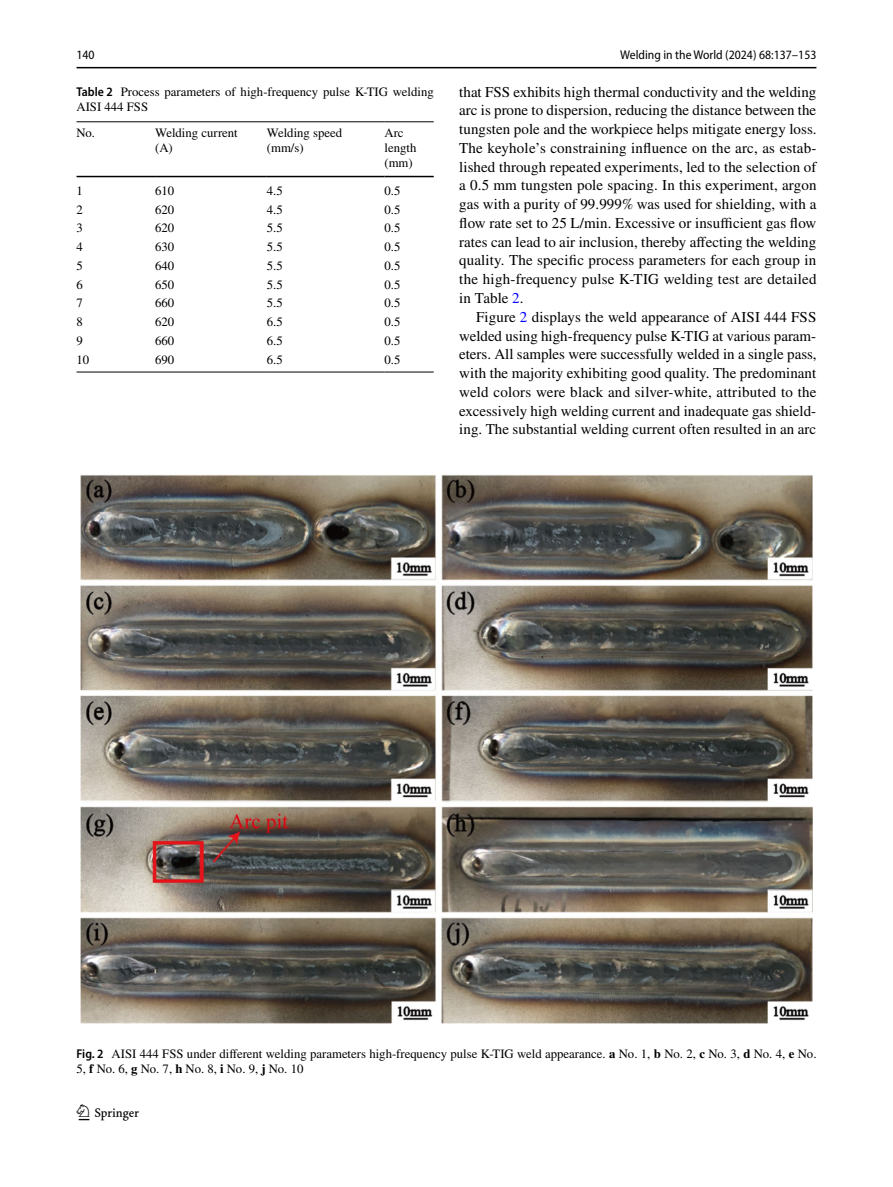
<style>
.page{position:relative;width:893px;height:1187px;background:#fff}
.page>*{position:absolute;margin:0;border:0;box-sizing:border-box;transform-origin:0 0}
.t1{font:22.5px "Springnew Regular 2";color:#000}
.t2{font:15px/18.8px "STIX";letter-spacing:.005em;color:#000;text-align:justify}
.t3{font:12.75px/15px "STIX";color:#000}
.t4{font:semi-condensed 12.75px "Myriad Pro";color:#000}
.s1{font-family:"Myriad Pro";font-weight:600;font-stretch:semi-condensed}
.s2{color:#00f}
.s3{font-weight:700}
</style>
<div class="page">
<hr style="left:77px;top:67px;width:739px;height:1px;background:#000">
<hr style="left:77px;top:121px;width:78px;height:1px;background:#000">
<hr style="left:77px;top:176px;width:78px;height:1px;background:#000">
<hr style="left:155px;top:121px;width:112px;height:1px;background:#000">
<hr style="left:155px;top:176px;width:112px;height:1px;background:#000">
<hr style="left:267px;top:121px;width:117px;height:1px;background:#000">
<hr style="left:267px;top:176px;width:117px;height:1px;background:#000">
<hr style="left:384px;top:121px;width:50px;height:1px;background:#000">
<hr style="left:384px;top:176px;width:50px;height:1px;background:#000">
<hr style="left:77px;top:371px;width:78px;height:1px;background:#000">
<hr style="left:155px;top:371px;width:112px;height:1px;background:#000">
<hr style="left:267px;top:371px;width:117px;height:1px;background:#000">
<hr style="left:384px;top:371px;width:50px;height:1px;background:#000">
<img style="left:81px;top:474px;width:731px;height:549px">
<p class="t4" style="left:77px;top:48px;width:20px">140</p>
<p class="t4" style="left:620px;top:48px;width:198px">Welding in the World (2024) 68:137–153</p>
<p class="t3" style="left:77px;top:85px;width:359px"><span class="s1">Table 2</span> Process parameters of high-frequency pulse K-TIG welding<br>AISI 444 FSS</p>
<p class="t3" style="left:77px;top:126px;width:20px">No.</p>
<p class="t3" style="left:155px;top:126px;width:84px">Welding current (A)</p>
<p class="t3" style="left:267px;top:126px;width:77px">Welding speed (mm/s)</p>
<p class="t3" style="left:384px;top:126px;width:33px">Arc length (mm)</p>
<p class="t3" style="left:77px;top:184px;width:8px">1</p>
<p class="t3" style="left:155px;top:184px;width:21px">610</p>
<p class="t3" style="left:267px;top:184px;width:17px">4.5</p>
<p class="t3" style="left:384px;top:184px;width:17px">0.5</p>
<p class="t3" style="left:77px;top:203px;width:8px">2</p>
<p class="t3" style="left:155px;top:203px;width:21px">620</p>
<p class="t3" style="left:267px;top:203px;width:17px">4.5</p>
<p class="t3" style="left:384px;top:203px;width:17px">0.5</p>
<p class="t3" style="left:77px;top:221px;width:8px">3</p>
<p class="t3" style="left:155px;top:221px;width:21px">620</p>
<p class="t3" style="left:267px;top:221px;width:17px">5.5</p>
<p class="t3" style="left:384px;top:221px;width:17px">0.5</p>
<p class="t3" style="left:77px;top:240px;width:8px">4</p>
<p class="t3" style="left:155px;top:240px;width:21px">630</p>
<p class="t3" style="left:267px;top:240px;width:17px">5.5</p>
<p class="t3" style="left:384px;top:240px;width:17px">0.5</p>
<p class="t3" style="left:77px;top:259px;width:8px">5</p>
<p class="t3" style="left:155px;top:259px;width:21px">640</p>
<p class="t3" style="left:267px;top:259px;width:17px">5.5</p>
<p class="t3" style="left:384px;top:259px;width:17px">0.5</p>
<p class="t3" style="left:77px;top:277px;width:8px">6</p>
<p class="t3" style="left:155px;top:277px;width:21px">650</p>
<p class="t3" style="left:267px;top:277px;width:17px">5.5</p>
<p class="t3" style="left:384px;top:277px;width:17px">0.5</p>
<p class="t3" style="left:77px;top:296px;width:8px">7</p>
<p class="t3" style="left:155px;top:296px;width:21px">660</p>
<p class="t3" style="left:267px;top:296px;width:17px">5.5</p>
<p class="t3" style="left:384px;top:296px;width:17px">0.5</p>
<p class="t3" style="left:77px;top:315px;width:8px">8</p>
<p class="t3" style="left:155px;top:315px;width:21px">620</p>
<p class="t3" style="left:267px;top:315px;width:17px">6.5</p>
<p class="t3" style="left:384px;top:315px;width:17px">0.5</p>
<p class="t3" style="left:77px;top:334px;width:8px">9</p>
<p class="t3" style="left:155px;top:334px;width:21px">660</p>
<p class="t3" style="left:267px;top:334px;width:17px">6.5</p>
<p class="t3" style="left:384px;top:334px;width:17px">0.5</p>
<p class="t3" style="left:77px;top:352px;width:14px">10</p>
<p class="t3" style="left:155px;top:352px;width:21px">690</p>
<p class="t3" style="left:267px;top:352px;width:17px">6.5</p>
<p class="t3" style="left:384px;top:352px;width:17px">0.5</p>
<p class="t2" style="left:459px;top:83px;width:359px">that FSS exhibits high thermal conductivity and the welding arc is prone to dispersion, reducing the distance between the tungsten pole and the workpiece helps mitigate energy loss.<br>The keyhole’s constraining influence on the arc, as estab&shy;lished through repeated experiments, led to the selection of a 0.5 mm tungsten pole spacing. In this experiment, argon gas with a purity of 99.999% was used for shielding, with a flow rate set to 25 L/min. Excessive or insufficient gas flow rates can lead to air inclusion, thereby affecting the welding quality. The specific process parameters for each group in the high-frequency pulse K-TIG welding test are detailed in Table <span class="s2">2</span>.</p>
<p class="t2" style="left:459px;top:308px;width:359px;text-indent:17px">Figure <span class="s2">2</span> displays the weld appearance of AISI 444 FSS welded using high-frequency pulse K-TIG at various param&shy;eters. All samples were successfully welded in a single pass, with the majority exhibiting good quality. The predominant weld colors were black and silver-white, attributed to the excessively high welding current and inadequate gas shield&shy;ing. The substantial welding current often resulted in an arc</p>
<p class="t3" style="left:77px;top:1047px;width:741px"><span class="s1">Fig. 2</span> AISI 444 FSS under different welding parameters high-frequency pulse K-TIG weld appearance. <span class="s3">a</span> No. 1, <span class="s3">b</span> No. 2, <span class="s3">c</span> No. 3, <span class="s3">d</span> No. 4, <span class="s3">e</span> No.<br>5, <span class="s3">f</span> No. 6, <span class="s3">g</span> No. 7, <span class="s3">h</span> No. 8, <span class="s3">i</span> No. 9, <span class="s3">j</span> No. 10</p>
<h1 class="t1" style="left:79px;top:1104px;width:62px">1 3</h1>
</div>
